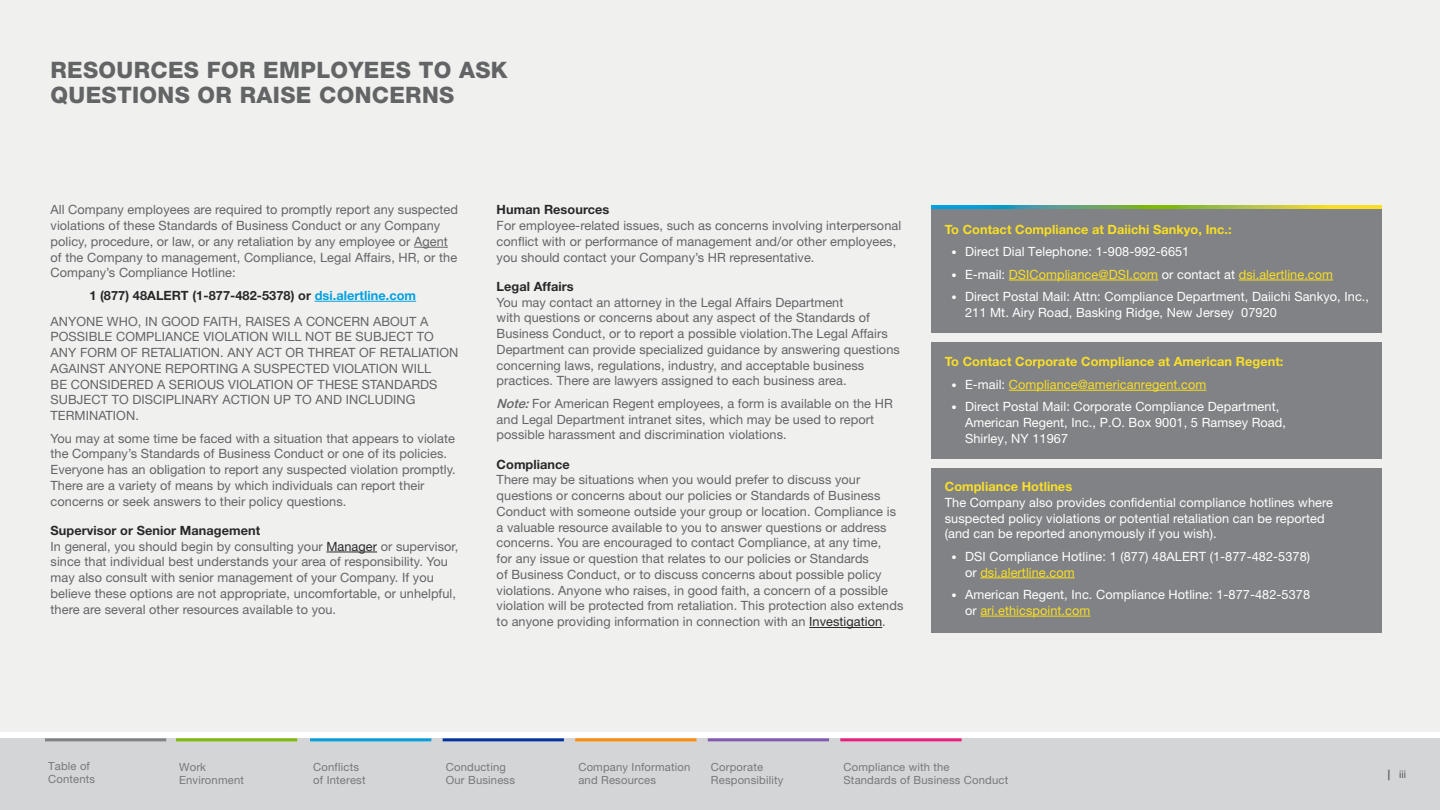
<style>
.page{position:relative;width:1440px;height:810px;background:#fff}
.page>*{position:absolute;margin:0;border:0;box-sizing:border-box;transform-origin:0 0}
.t1{font:800 22.65px/25.5px "Helvetica Neue LT Std";letter-spacing:.015em;color:#636466}
.t2{font:12.75px/15.8px "Helvetica Neue LT Std";letter-spacing:.005em;color:#636466}
.t3{font:12.75px/15.8px "Helvetica Neue LT Std";letter-spacing:.005em;color:#fff}
.t4{font:12.75px "Helvetica Neue LT Std";letter-spacing:.005em;color:#fadf23}
.t5{font:700 12.75px "Helvetica Neue LT Std";letter-spacing:.005em;color:#fadf29}
.t6{font:700 12.75px "Helvetica Neue LT Std";letter-spacing:.005em;color:#fadf23}
.t7{font:700 12.75px "Helvetica Neue LT Std";letter-spacing:.005em;color:#292829}
.t8{font:11.25px/13.5px "Helvetica Neue LT Std";letter-spacing:.015em;color:#77787b}
.t9{font:10.5px "Helvetica Neue LT Std";color:#58595b}
.s1{font-weight:700;color:#292829}
.s2{font-weight:700;color:#00a0df}
.s3{color:#292829}
.s4{font-weight:500;font-style:italic}
.s5{font-size:10.5px}
.s6{font-size:10.5px;color:#fff}
.s7{color:#fff}
.s8{color:#fadf23}
.s9{font-weight:700}
</style>
<div class="page">
<div style="left:0;top:739px;width:1440px;height:71px;background:#d4d5d7"></div>
<div style="left:0;top:0;width:1440px;height:731px;background:#f0f0ef"></div>
<hr style="left:443px;top:738px;width:121px;height:3px;background:#0033a1">
<hr style="left:708px;top:738px;width:121px;height:3px;background:#835ab2">
<hr style="left:176px;top:738px;width:121px;height:3px;background:#7ebb00">
<hr style="left:310px;top:738px;width:121px;height:3px;background:#00a0df">
<hr style="left:575px;top:738px;width:121px;height:3px;background:#ff8c00">
<hr style="left:840px;top:738px;width:122px;height:3px;background:#ed1d7e">
<hr style="left:45px;top:738px;width:121px;height:3px;background:#808285">
<hr style="left:414px;top:247px;width:34px;height:1px;background:#636466">
<hr style="left:315px;top:301px;width:101px;height:1px;background:#00a0df">
<hr style="left:326px;top:552px;width:51px;height:1px;background:#292829">
<hr style="left:809px;top:627px;width:73px;height:1px;background:#292829">
<div style="left:932px;top:342px;width:450px;height:117px;background:#808285"></div>
<div style="left:932px;top:468px;width:450px;height:165px;background:#808285"></div>
<div style="left:932px;top:206px;width:450px;height:127px;background:#808285"></div>
<svg style="left:932px;top:205px;width:450px;height:4px;background:#81b660"></svg>
<hr style="left:1009px;top:280px;width:149px;height:1px;background:#fadf23">
<hr style="left:1239px;top:280px;width:94px;height:1px;background:#fadf23">
<hr style="left:1009px;top:390px;width:197px;height:1px;background:#fadf23">
<hr style="left:980px;top:577px;width:95px;height:1px;background:#fadf23">
<hr style="left:980px;top:616px;width:110px;height:1px;background:#fadf23">
<h1 class="t1" style="left:51px;top:57px;width:459px">RESOURCES FOR EMPLOYEES TO ASK<br>QUESTIONS OR RAISE CONCERNS</h1>
<p class="t2" style="left:51px;top:202px;width:409px">All Company employees are required to promptly report any suspected violations of these Standards of Business Conduct or any Company policy, procedure, or law, or any retaliation by any employee or Agent of the Company to management, Compliance, Legal Affairs, HR, or the Company’s Compliance Hotline:</p>
<p class="t2" style="left:51px;top:282px;width:379px;line-height:25.8px;text-indent:39px"><span class="s1">1 (877) 48ALERT (1-877-482-5378) or</span> <span class="s2">dsi.alertline.com<br></span>ANYONE WHO, IN GOOD FAITH, RAISES A CONCERN ABOUT A</p>
<p class="t2" style="left:51px;top:329px;width:409px">POSSIBLE COMPLIANCE VIOLATION WILL NOT BE SUBJECT TO ANY FORM OF RETALIATION. ANY ACT OR THREAT OF RETALIATION AGAINST ANYONE REPORTING A SUSPECTED VIOLATION WILL<br>BE CONSIDERED A SERIOUS VIOLATION OF THESE STANDARDS SUBJECT TO DISCIPLINARY ACTION UP TO AND INCLUDING TERMINATION.</p>
<p class="t2" style="left:51px;top:430px;width:407px">You may at some time be faced with a situation that appears to violate the Company’s Standards of Business Conduct or one of its policies.<br>Everyone has an obligation to report any suspected violation promptly.<br>There are a variety of means by which individuals can report their concerns or seek answers to their policy questions.</p>
<p class="t2" style="left:51px;top:522px;width:409px"><span class="s1">Supervisor or Senior Management<br></span>In general, you should begin by consulting your <span class="s3">Manager</span> or supervisor, since that individual best understands your area of responsibility. You may also consult with senior management of your Company. If you believe these options are not appropriate, uncomfortable, or unhelpful, there are several other resources available to you.</p>
<p class="t7" style="left:497px;top:202px;width:114px">Human Resources</p>
<p class="t2" style="left:497px;top:218px;width:406px">For employee-related issues, such as concerns involving interpersonal conflict with or performance of management and/or other employees, you should contact your Company’s HR representative.</p>
<p class="t7" style="left:497px;top:279px;width:78px">Legal Affairs</p>
<p class="t2" style="left:497px;top:294px;width:405px">You may contact an attorney in the Legal Affairs Department<br>with questions or concerns about any aspect of the Standards of Business Conduct, or to report a possible violation.The Legal Affairs Department can provide specialized guidance by answering questions concerning laws, regulations, industry, and acceptable business practices. There are lawyers assigned to each business area.</p>
<p class="t2" style="left:497px;top:395px;width:398px"><span class="s4">Note:</span>For American Regent employees, a form is available on the HR and Legal Department intranet sites, which may be used to report possible harassment and discrimination violations.</p>
<p class="t7" style="left:497px;top:456px;width:75px">Compliance</p>
<p class="t2" style="left:497px;top:472px;width:408px">There may be situations when you would prefer to discuss your questions or concerns about our policies or Standards of Business Conduct with someone outside your group or location. Compliance is a valuable resource available to you to answer questions or address concerns. You are encouraged to contact Compliance, at any time,<br>for any issue or question that relates to our policies or Standards<br>of Business Conduct, or to discuss concerns about possible policy violations. Anyone who raises, in good faith, a concern of a possible violation will be protected from retaliation. This protection also extends to anyone providing information in connection with an <span class="s3">Investigation</span>.</p>
<p class="t6" style="left:945px;top:221px;width:288px">To Contact Compliance at Daiichi Sankyo, Inc.:</p>
<p class="t3" style="left:952px;top:244px;width:239px"><span class="s5">•</span> Direct Dial Telephone: 1-908-992-6651</p>
<p class="t4" style="left:952px;top:267px;width:383px"><span class="s6">•</span> <span class="s7">E-mail:</span> DSICompliance@DSI.com <span class="s7">or contact at</span> dsi.alertline.com</p>
<p class="t3" style="left:965px;top:289px;width:405px;text-indent:-14px"><span class="s5">•</span> Direct Postal Mail: Attn: Compliance Department, Daiichi Sankyo, Inc.,<br>211 Mt. Airy Road, Basking Ridge, New Jersey 07920</p>
<p class="t5" style="left:945px;top:354px;width:340px">To Contact Corporate Compliance at American Regent:</p>
<p class="t4" style="left:952px;top:377px;width:256px"><span class="s6">•</span> <span class="s7">E-mail:</span> Compliance@americanregent.com</p>
<p class="t3" style="left:965px;top:399px;width:322px;text-indent:-14px"><span class="s5">•</span> Direct Postal Mail: Corporate Compliance Department,<br>American Regent, Inc., P.O. Box 9001, 5 Ramsey Road,<br>Shirley, NY 11967</p>
<p class="t5" style="left:945px;top:479px;width:129px">Compliance Hotlines</p>
<p class="t3" style="left:945px;top:494px;width:390px">The Company also provides confidential compliance hotlines where suspected policy violations or potential retaliation can be reported (and can be reported anonymously if you wish).</p>
<p class="t3" style="left:965px;top:548px;width:347px;text-indent:-14px"><span class="s5">•</span> DSI Compliance Hotline: 1 (877) 48ALERT (1-877-482-5378) or <span class="s8">dsi.alertline.com</span></p>
<p class="t3" style="left:965px;top:587px;width:347px;text-indent:-14px"><span class="s5">•</span> American Regent, Inc. Compliance Hotline: 1-877-482-5378 or <span class="s8">ari.ethicspoint.com</span></p>
<p class="t8" style="left:48px;top:759px;width:49px">Table of<br>Contents</p>
<p class="t8" style="left:179px;top:760px;width:66px">Work<br>Environment</p>
<p class="t8" style="left:313px;top:760px;width:54px">Conflicts of Interest</p>
<p class="t8" style="left:578px;top:760px;width:114px">Company Information and Resources</p>
<p class="t8" style="left:844px;top:760px;width:166px">Compliance with the<br>Standards of Business Conduct</p>
<p class="t8" style="left:446px;top:760px;width:71px">Conducting<br>Our Business</p>
<p class="t8" style="left:711px;top:760px;width:74px">Corporate<br>Responsibility</p>
<p class="t9" style="left:1388px;top:768px;width:20px"><span class="s9">|</span> iii</p>
</div>
